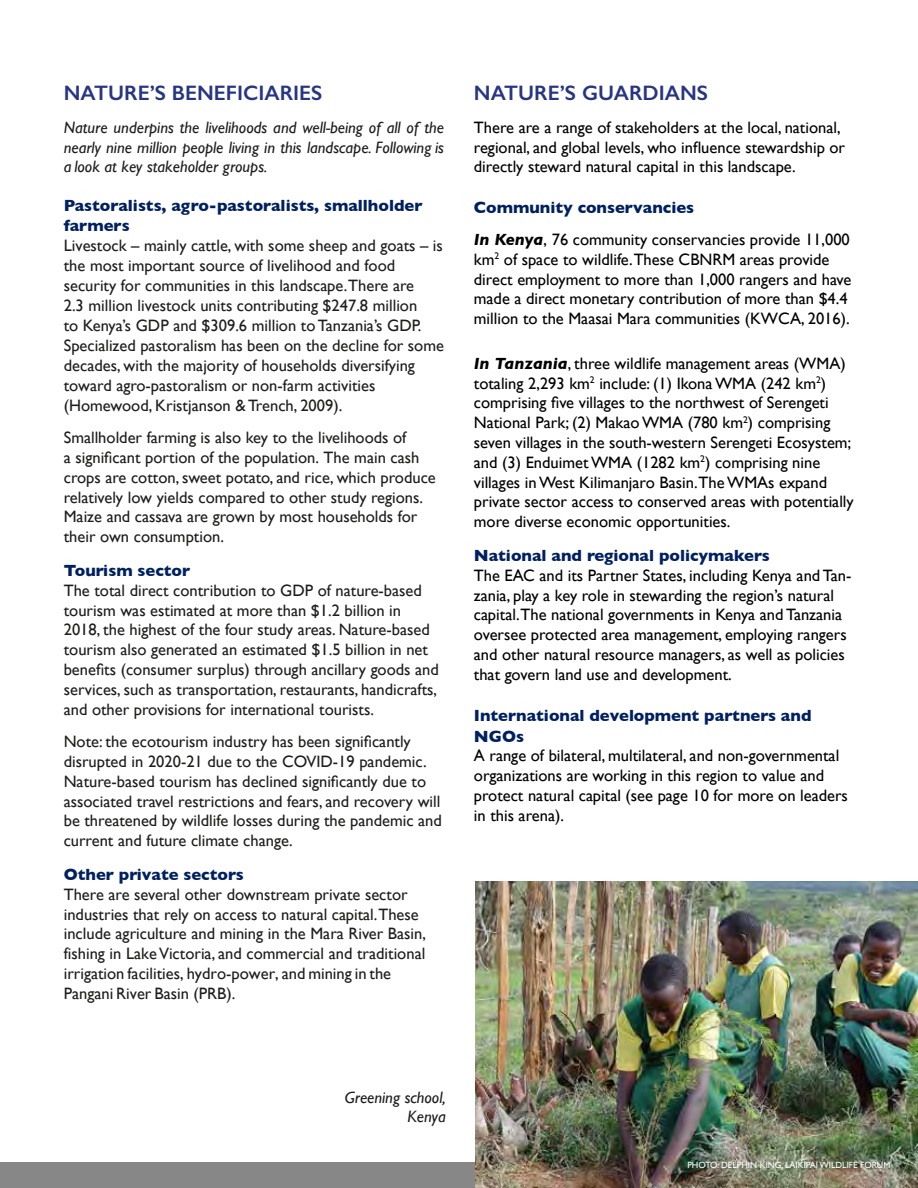
<style>
.page{position:relative;width:918px;height:1188px;background:#fff}
.page>*{position:absolute;margin:0;border:0;box-sizing:border-box;transform-origin:0 0}
.t1{font:600 21px "Gill Sans";color:#283583}
.t2{font:16.5px/19.8px "Gill Sans";color:#1d1d1b}
.t3{font:16.5px/19.8px "Gill Sans";color:#000}
.t4{font:700 16.5px/20px "Gill Sans";color:#002060}
.t5{font:italic 16.5px/19.8px "Gill Sans";color:#1d1d1b;text-align:justify}
.t6{font:9px "Gill Sans";color:#fff}
.s1{font-weight:700;font-style:italic}
</style>
<div class="page">
<div style="left:0;top:1163px;width:918px;height:25px;background:#878787"></div>
<img style="left:475px;top:881px;width:443px;height:307px">
<h4 class="t1" style="left:64px;top:80px;width:260px">NATURE’S BENEFICIARIES</h4>
<p class="t5" style="left:64px;top:117px;width:382px">Nature underpins the livelihoods and well-being of all of the nearly nine million people living in this landscape. Following is a look at key stakeholder groups.</p>
<h5 class="t4" style="left:64px;top:196px;width:360px">Pastoralists, agro-pastoralists, smallholder farmers</h5>
<p class="t2" style="left:64px;top:236px;width:382px">Livestock – mainly cattle, with some sheep and goats – is the most important source of livelihood and food security for communities in this landscape. There are<br>2.3 million livestock units contributing $247.8 million<br>to Kenya’s GDP and $309.6 million to Tanzania’s GDP.<br>Specialized pastoralism has been on the decline for some decades, with the majority of households diversifying toward agro-pastoralism or non-farm activities (Homewood, Kristjanson &amp; Trench, 2009).</p>
<p class="t2" style="left:64px;top:428px;width:374px">Smallholder farming is also key to the livelihoods of<br>a significant portion of the population. The main cash crops are cotton, sweet potato, and rice, which produce relatively low yields compared to other study regions.<br>Maize and cassava are grown by most households for their own consumption.</p>
<h5 class="t4" style="left:64px;top:560px;width:128px">Tourism sector</h5>
<p class="t2" style="left:64px;top:580px;width:377px">The total direct contribution to GDP of nature-based tourism was estimated at more than $1.2 billion in 2018, the highest of the four study areas. Nature-based tourism also generated an estimated $1.5 billion in net benefits (consumer surplus) through ancillary goods and services, such as transportation, restaurants, handicrafts, and other provisions for international tourists.</p>
<p class="t2" style="left:64px;top:731px;width:380px">Note: the ecotourism industry has been significantly disrupted in 2020-21 due to the COVID-19 pandemic.<br>Nature-based tourism has declined significantly due to associated travel restrictions and fears, and recovery will be threatened by wildlife losses during the pandemic and current and future climate change.</p>
<h5 class="t4" style="left:64px;top:864px;width:182px">Other private sectors</h5>
<p class="t2" style="left:64px;top:884px;width:364px">There are several other downstream private sector industries that rely on access to natural capital. These include agriculture and mining in the Mara River Basin, fishing in Lake Victoria, and commercial and traditional irrigation facilities, hydro-power, and mining in the Pangani River Basin (PRB).</p>
<h4 class="t1" style="left:474px;top:80px;width:236px">NATURE’S GUARDIANS</h4>
<p class="t3" style="left:474px;top:117px;width:373px">There are a range of stakeholders at the local, national, regional, and global levels, who influence stewardship or directly steward natural capital in this landscape.</p>
<h5 class="t4" style="left:474px;top:197px;width:222px">Community conservancies</h5>
<p class="t3" style="left:474px;top:229px;width:379px"><span class="s1">In Kenya</span>, 76 community conservancies provide 11,000 km<sup>2</sup> of space to wildlife.These CBNRM areas provide direct employment to more than 1,000 rangers and have made a direct monetary contribution of more than $4.4 million to the Maasai Mara communities (KWCA, 2016).</p>
<p class="t3" style="left:474px;top:353px;width:381px"><span class="s1">In Tanzania</span>, three wildlife management areas (WMA) totaling 2,293 km<sup>2</sup> include: (1) Ikona WMA (242 km<sup>2</sup>) comprising five villages to the northwest of Serengeti National Park; (2) Makao WMA (780 km<sup>2</sup>) comprising seven villages in the south-western Serengeti Ecosystem; and (3) Enduimet WMA (1282 km<sup>2</sup>) comprising nine villages in West Kilimanjaro Basin.The WMAs expand private sector access to conserved areas with potentially more diverse economic opportunities.</p>
<h5 class="t4" style="left:474px;top:545px;width:297px">National and regional policymakers</h5>
<p class="t3" style="left:474px;top:565px;width:379px">The EAC and its Partner States, including Kenya and Tan&shy;zania, play a key role in stewarding the region’s natural capital.The national governments in Kenya and Tanzania oversee protected area management, employing rangers and other natural resource managers, as well as policies that govern land use and development.</p>
<h5 class="t4" style="left:474px;top:704px;width:339px;line-height:21px">International development partners and<br>NGOs</h5>
<p class="t3" style="left:474px;top:746px;width:376px">A range of bilateral, multilateral, and non-governmental organizations are working in this region to value and protect natural capital (see page 10 for more on leaders in this arena).</p>
<p class="t5" style="left:345px;top:1087px;width:102px;text-align:right">Greening school,<br>Kenya</p>
<p class="t6" style="left:687px;top:1159px;width:204px">PHOTO: DELPHIN KING, LAIKIPAI WILDLIFE FORUM</p>
</div>
